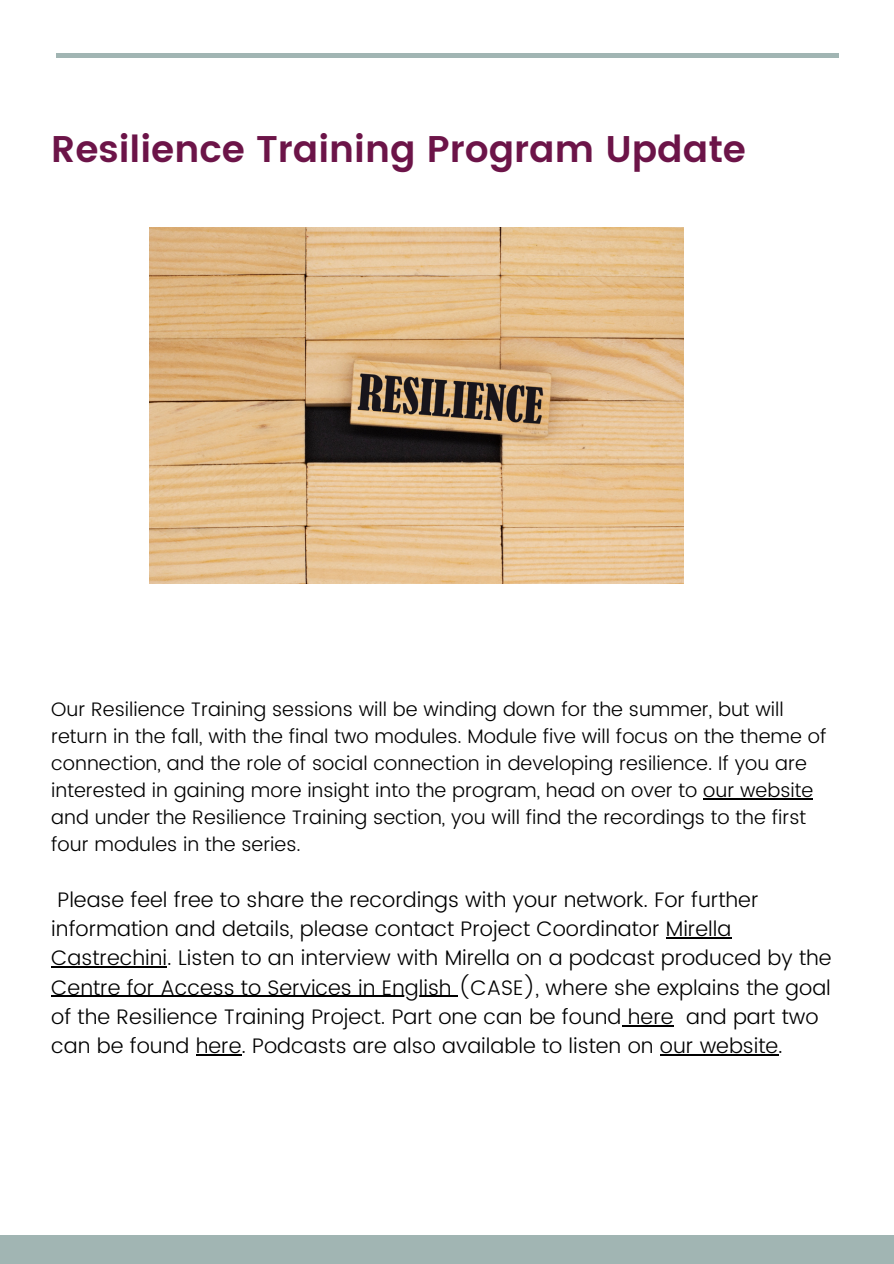
<style>
.page{position:relative;width:894px;height:1264px;background:#fff}
.page>*{position:absolute;margin:0;border:0;box-sizing:border-box;transform-origin:0 0}
.t1{font:600 37.2px "Poppins";color:#6c1448}
.t2{font:300 21px/29.2px "Poppins";color:#000}
.t3{font:300 19.5px/27px "Poppins";color:#000}
</style>
<div class="page">
<div style="left:0;top:1235px;width:893px;height:28px;background:#a1b5b3"></div>
<hr style="left:56px;top:53px;width:782px;height:4px;background:#a1b5b3">
<hr style="left:703px;top:798px;width:109px;height:1px;background:#000">
<hr style="left:665px;top:937px;width:66px;height:1px;background:#000">
<hr style="left:51px;top:966px;width:116px;height:1px;background:#000">
<hr style="left:51px;top:995px;width:407px;height:1px;background:#000">
<hr style="left:621px;top:1024px;width:52px;height:2px;background:#000">
<hr style="left:196px;top:1054px;width:45px;height:1px;background:#000">
<hr style="left:659px;top:1054px;width:119px;height:1px;background:#000">
<img style="left:149px;top:228px;width:534px;height:356px">
<p class="t1" style="left:51px;top:128px;width:696px">Resilience Training Program Update</p>
<p class="t3" style="left:51px;top:696px;width:776px">Our Resilience Training sessions will be winding down for the summer, but will return in the fall, with the final two modules. Module five will focus on the theme of connection, and the role of social connection in developing resilience. If you are interested in gaining more insight into the program, head on over to our website and under the Resilience Training section, you will find the recordings to the first four modules in the series.</p>
<p class="t2" style="left:51px;top:884px;width:781px">Please feel free to share the recordings with your network. For further information and details, please contact Project Coordinator Mirella Castrechini. Listen to an interview with Mirella on a podcast produced by the Centre for Access to Services in English (CASE), where she explains the goal of the Resilience Training Project. Part one can be found here and part two can be found here. Podcasts are also available to listen on our website.</p>
</div>
